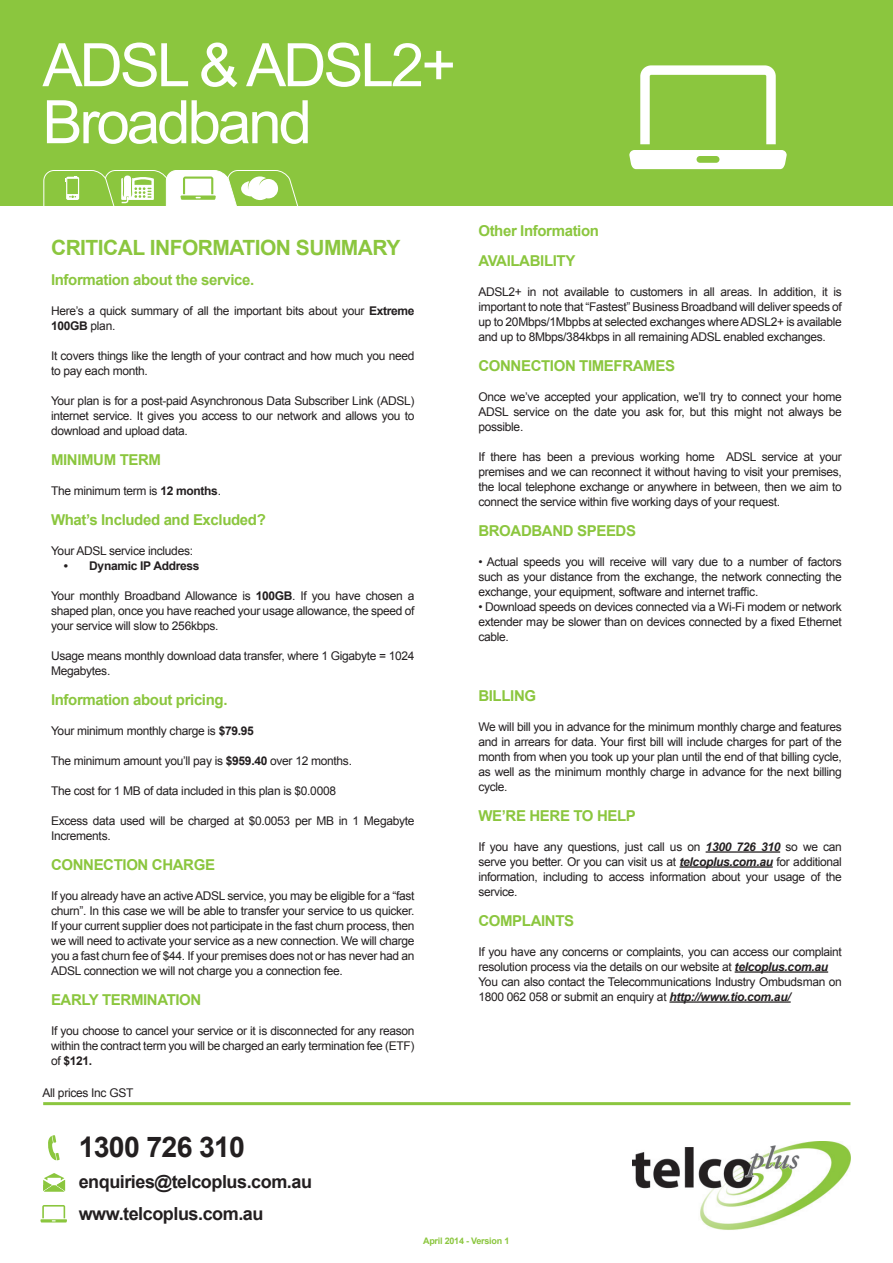
<style>
.page{position:relative;width:893px;height:1263px;background:#fff}
.page>*{position:absolute;margin:0;border:0;box-sizing:border-box;transform-origin:0 0}
.t1{font:60px/57px "Arial";letter-spacing:-.05em;color:#fff}
.t2{font:700 28.5px "Arial";letter-spacing:-.025em;color:#231f20}
.t3{font:700 21px "Arial";letter-spacing:-.025em;color:#8bc63e}
.t4{font:700 18px/32.1px "Arial";letter-spacing:-.025em;color:#231f20}
.t5{font:700 15px/30px "Arial";letter-spacing:-.025em;color:#8bc63e}
.t6{font:12px/15px "Arial";letter-spacing:-.025em;color:#231f20;text-align:justify}
.t7{font:700 12px "Arial";letter-spacing:-.025em;color:#231f20}
.t8{font:700 9px "Arial";letter-spacing:-.025em;color:#8bc63e}
.s1{font-weight:700}
.s2{font-weight:700;font-style:italic}
</style>
<div class="page">
<div style="left:0;top:0;width:893px;height:207px;background:#8bc63e"></div>
<svg style="left:48px;top:1135px;width:12px;height:25px"></svg>
<svg style="left:43px;top:1173px;width:22px;height:18px"></svg>
<hr style="left:40px;top:1219px;width:27px;height:3px;background:#8bc63e">
<svg style="left:42px;top:1205px;width:23px;height:16px"></svg>
<hr style="left:43px;top:1102px;width:807px;height:3px;background:#8bc63e">
<img style="left:633px;top:1141px;width:217px;height:89px">
<hr style="left:706px;top:851px;width:74px;height:2px;background:#231f20">
<hr style="left:679px;top:866px;width:94px;height:2px;background:#231f20">
<hr style="left:735px;top:971px;width:93px;height:2px;background:#231f20">
<hr style="left:669px;top:1001px;width:122px;height:2px;background:#231f20">
<svg style="left:640px;top:65px;width:136px;height:79px"></svg>
<svg style="left:629px;top:150px;width:158px;height:19px;background:#f6faf1"></svg>
<svg style="left:43px;top:170px;width:256px;height:37px"></svg>
<h1 class="t1" style="left:43px;top:37px;width:415px">ADSL &amp; ADSL2+<br>Broadband</h1>
<h3 class="t3" style="left:51px;top:234px;width:351px">CRITICAL INFORMATION SUMMARY</h3>
<p class="t5" style="left:51px;top:265px;width:205px">Information about the service.</p>
<p class="t6" style="left:51px;top:303px;width:365px">Here’s a quick summary of all the important bits about your <span class="s1">Extreme<br>100GB</span> plan.</p>
<p class="t6" style="left:51px;top:348px;width:365px">It covers things like the length of your contract and how much you need to pay each month.</p>
<p class="t6" style="left:51px;top:393px;width:365px">Your plan is for a post-paid Asynchronous Data Subscriber Link (ADSL) internet service. It gives you access to our network and allows you to download and upload data.</p>
<p class="t5" style="left:51px;top:445px;width:112px">MINIMUM TERM</p>
<p class="t6" style="left:51px;top:483px;width:171px">The minimum term is <span class="s1">12 months</span>.</p>
<p class="t5" style="left:51px;top:505px;width:216px">What’s Included and Excluded?</p>
<p class="t6" style="left:51px;top:543px;width:144px">Your ADSL service includes:</p>
<p class="t7" style="left:64px;top:558px;width:137px">• Dynamic IP Address</p>
<p class="t6" style="left:51px;top:588px;width:365px">Your monthly Broadband Allowance is <span class="s1">100GB</span>. If you have chosen a shaped plan, once you have reached your usage allowance, the speed of your service will slow to 256kbps.</p>
<p class="t6" style="left:51px;top:648px;width:365px">Usage means monthly download data transfer, where 1 Gigabyte = 1024<br>Megabytes.</p>
<p class="t5" style="left:51px;top:685px;width:178px">Information about pricing.</p>
<p class="t6" style="left:51px;top:723px;width:204px">Your minimum monthly charge is <span class="s1">$79.95</span></p>
<p class="t6" style="left:51px;top:753px;width:302px">The minimum amount you’ll pay is <span class="s1">$959.40</span> over 12 months.</p>
<p class="t6" style="left:51px;top:783px;width:287px">The cost for 1 MB of data included in this plan is $0.0008</p>
<p class="t6" style="left:51px;top:813px;width:365px">Excess data used will be charged at $0.0053 per MB in 1 Megabyte<br>Increments.</p>
<p class="t5" style="left:51px;top:850px;width:165px">CONNECTION CHARGE</p>
<p class="t6" style="left:51px;top:888px;width:365px">If you already have an active ADSL service, you may be eligible for a “fast churn”. In this case we will be able to transfer your service to us quicker.<br>If your current supplier does not participate in the fast churn process, then we will need to activate your service as a new connection. We will charge you a fast churn fee of $44. If your premises does not or has never had an ADSL connection we will not charge you a connection fee.</p>
<p class="t5" style="left:51px;top:985px;width:152px">EARLY TERMINATION</p>
<p class="t6" style="left:51px;top:1023px;width:365px">If you choose to cancel your service or it is disconnected for any reason within the contract term you will be charged an early termination fee (ETF) of <span class="s1">$121.</span></p>
<p class="t6" style="left:43px;top:1086px;width:92px">All prices Inc GST</p>
<h2 class="t2" style="left:79px;top:1128px;width:168px">1300 726 310</h2>
<h3 class="t4" style="left:79px;top:1166px;width:235px">enquiries@telcoplus.com.au www.telcoplus.com.au</h3>
<p class="t5" style="left:478px;top:216px;width:122px">Other Information<br>AVAILABILITY</p>
<p class="t6" style="left:478px;top:284px;width:365px">ADSL2+ in not available to customers in all areas. In addition, it is important to note that “Fastest” Business Broadband will deliver speeds of up to 20Mbps/1Mbpbs at selected exchanges where ADSL2+ is available and up to 8Mbps/384kbps in all remaining ADSL enabled exchanges.</p>
<p class="t5" style="left:478px;top:351px;width:198px">CONNECTION TIMEFRAMES</p>
<p class="t6" style="left:478px;top:389px;width:365px">Once we’ve accepted your application, we’ll try to connect your home ADSL service on the date you ask for, but this might not always be possible.</p>
<p class="t6" style="left:478px;top:449px;width:365px">If there has been a previous working home ADSL service at your premises and we can reconnect it without having to visit your premises, the local telephone exchange or anywhere in between, then we aim to connect the service within five working days of your request.</p>
<p class="t5" style="left:478px;top:516px;width:159px">BROADBAND SPEEDS</p>
<p class="t6" style="left:478px;top:554px;width:365px">• Actual speeds you will receive will vary due to a number of factors such as your distance from the exchange, the network connecting the exchange, your equipment, software and internet traffic.</p>
<p class="t6" style="left:478px;top:599px;width:365px">• Download speeds on devices connected via a Wi-Fi modem or network extender may be slower than on devices connected by a fixed Ethernet cable.</p>
<p class="t5" style="left:478px;top:681px;width:59px">BILLING</p>
<p class="t6" style="left:478px;top:719px;width:365px">We will bill you in advance for the minimum monthly charge and features and in arrears for data. Your first bill will include charges for part of the month from when you took up your plan until the end of that billing cycle, as well as the minimum monthly charge in advance for the next billing cycle.</p>
<p class="t5" style="left:478px;top:801px;width:159px">WE’RE HERE TO HELP</p>
<p class="t6" style="left:478px;top:839px;width:365px">If you have any questions, just call us on <span class="s2">1300 726 310</span> so we can serve you better. Or you can visit us at <span class="s2">telcoplus.com.au</span> for additional information, including to access information about your usage of the service.</p>
<p class="t5" style="left:478px;top:906px;width:97px">COMPLAINTS</p>
<p class="t6" style="left:478px;top:944px;width:365px;text-align:left">If you have any concerns or complaints, you can access our complaint resolution process via the details on our website at <span class="s2">telcoplus.com.au </span>You can also contact the Telecommunications Industry Ombudsman on 1800 062 058 or submit an enquiry at <span class="s2">http://www.tio.com.au/</span></p>
<p class="t8" style="left:423px;top:1234px;width:88px">April 2014 - Version 1</p>
</div>
